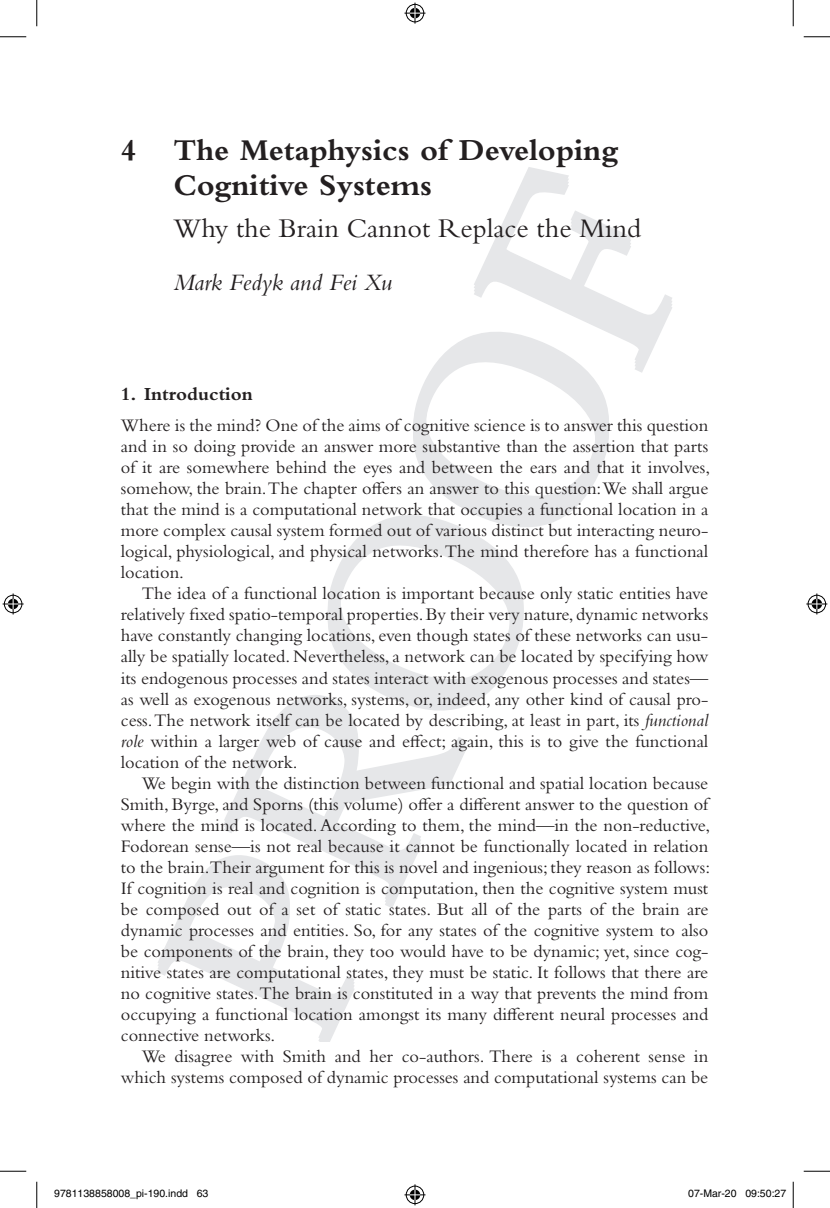
<style>
.page{position:relative;width:830px;height:1208px;background:#fff}
.page>*{position:absolute;margin:0;border:0;box-sizing:border-box;transform-origin:0 0}
.t1{font:700 31.5px/35px "Bembo Std";color:#231f20}
.t2{font:28px "Bembo Std";color:#231f20}
.t3{font:italic 24.5px "Bembo Std";color:#231f20}
.t4{font:700 19.25px "Bembo Std";color:#231f20}
.t5{font:18.38px/21px "Bembo Std";color:#231f20;text-align:justify}
.t6{font:10.5px "Helvetica";color:#000}
.s1{font-style:italic}
</style>
<div class="page">
<svg style="left:158px;top:858px;width:196px;height:183px"></svg>
<svg style="left:224px;top:695px;width:242px;height:203px"></svg>
<svg style="left:324px;top:167px;width:348px;height:546px"></svg>
<svg style="left:0;top:36px;width:26px;height:1px"></svg>
<svg style="left:803px;top:36px;width:27px;height:1px"></svg>
<svg style="left:0;top:1170px;width:26px;height:1px"></svg>
<svg style="left:803px;top:1170px;width:27px;height:1px"></svg>
<svg style="left:36px;top:0;width:1px;height:26px"></svg>
<svg style="left:36px;top:1181px;width:1px;height:27px"></svg>
<svg style="left:792px;top:0;width:1px;height:26px"></svg>
<svg style="left:792px;top:1181px;width:1px;height:27px"></svg>
<svg style="left:404px;top:3px;width:21px;height:21px"></svg>
<svg style="left:404px;top:1184px;width:21px;height:21px"></svg>
<svg style="left:3px;top:593px;width:21px;height:21px"></svg>
<svg style="left:806px;top:593px;width:21px;height:21px"></svg>
<div style="left:688px;top:1189px;width:6px;height:9px;border:1px solid #fff;border-radius:50%"></div>
<svg style="left:689px;top:1189px;width:5px;height:9px"></svg>
<div style="left:730px;top:1189px;width:6px;height:9px;border:1px solid #fff;border-radius:50%"></div>
<div style="left:745px;top:1189px;width:6px;height:9px;border:1px solid #fff;border-radius:50%"></div>
<svg style="left:746px;top:1189px;width:5px;height:9px"></svg>
<h1 class="t1" style="left:173px;top:132px;width:447px;text-indent:-53px">4 The Metaphysics of Developing<br>Cognitive Systems</h1>
<h2 class="t2" style="left:173px;top:212px;width:469px">Why the Brain Cannot Replace the Mind</h2>
<h3 class="t3" style="left:173px;top:267px;width:220px">Mark Fedyk and Fei Xu</h3>
<p class="t4" style="left:121px;top:383px;width:134px">1. Introduction</p>
<p class="t5" style="left:121px;top:415px;width:590px">Where is the mind? One of the aims of cognitive science is to answer this question and in so doing provide an answer more substantive than the assertion that parts of it are somewhere behind the eyes and between the ears and that it involves, somehow, the brain. The chapter offers an answer to this question: We shall argue that the mind is a computational network that occupies a functional location in a more complex causal system formed out of various distinct but interacting neuro&shy;logical, physiological, and physical networks. The mind therefore has a functional location.</p>
<p class="t5" style="left:121px;top:583px;width:589px;text-indent:21px">The idea of a functional location is important because only static entities have relatively fixed spatio-temporal properties. By their very nature, dynamic networks have constantly changing locations, even though states of these networks can usu&shy;ally be spatially located. Nevertheless, a network can be located by specifying how its endogenous processes and states interact with exogenous processes and states— as well as exogenous networks, systems, or, indeed, any other kind of causal pro&shy;cess. The network itself can be located by describing, at least in part, its <span class="s1">functional role</span> within a larger web of cause and effect; again, this is to give the functional location of the network.</p>
<p class="t5" style="left:121px;top:772px;width:591px;text-indent:21px">We begin with the distinction between functional and spatial location because Smith, Byrge, and Sporns (this volume) offer a different answer to the question of where the mind is located. According to them, the mind—in the non-reductive, Fodorean sense—is not real because it cannot be functionally located in relation to the brain.Their argument for this is novel and ingenious; they reason as follows:<br>If cognition is real and cognition is computation, then the cognitive system must be composed out of a set of static states. But all of the parts of the brain are dynamic processes and entities. So, for any states of the cognitive system to also be components of the brain, they too would have to be dynamic; yet, since cog&shy;nitive states are computational states, they must be static. It follows that there are no cognitive states. The brain is constituted in a way that prevents the mind from occupying a functional location amongst its many different neural processes and connective networks.</p>
<p class="t5" style="left:121px;top:1045px;width:589px;text-align:right">We disagree with Smith and her co-authors. There is a coherent sense in which systems composed of dynamic processes and computational systems can be</p>
<p class="t6" style="left:54px;top:1187px;width:156px">9781138858008_pi-190.indd 63</p>
<p class="t6" style="left:688px;top:1187px;width:100px">07-Mar-20 09:50:27</p>
</div>
